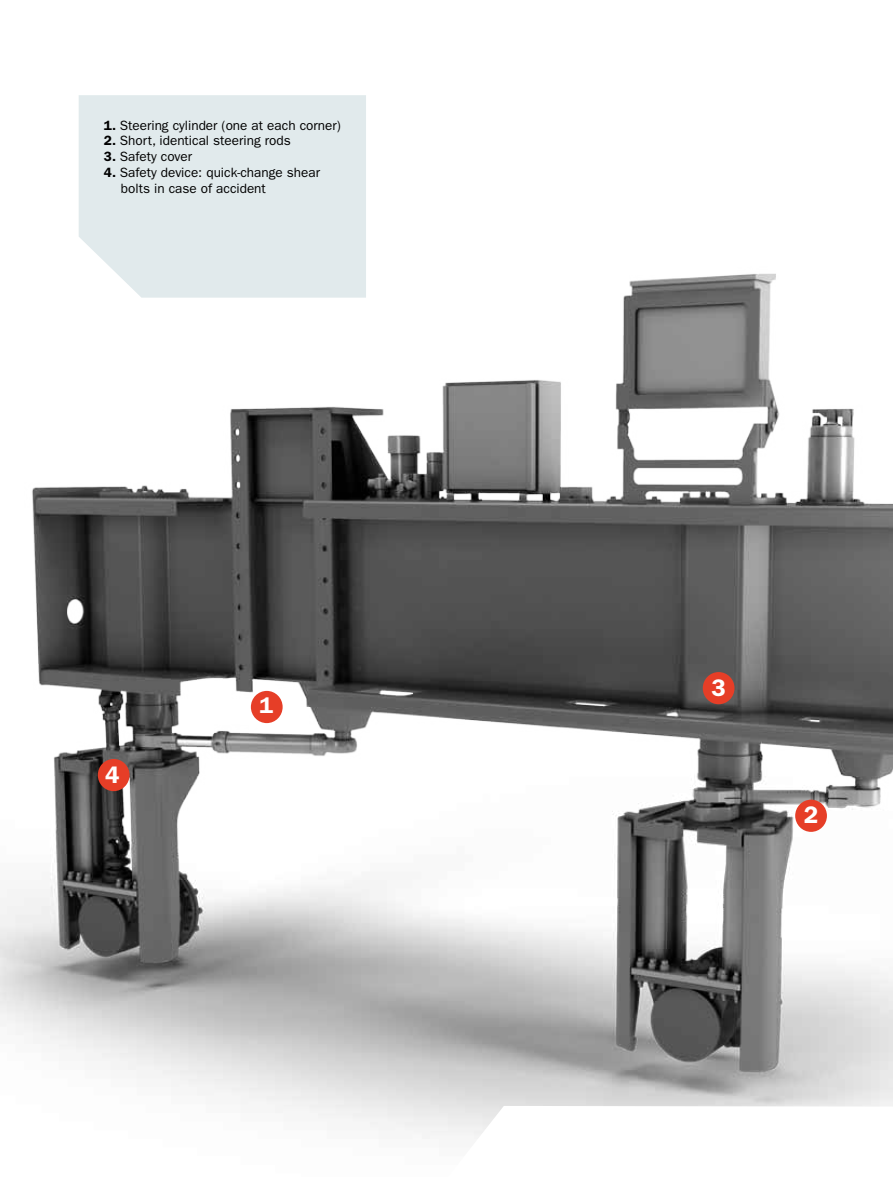
<style>
.page{position:relative;width:893px;height:1191px;background:#fff}
.page>*{position:absolute;margin:0;border:0;box-sizing:border-box;transform-origin:0 0}
.t1{font:600 24px "ITC Franklin Gothic Std";color:#fff}
.t2{font:600 22.8px "ITC Franklin Gothic Std";color:#fff}
.t3{font:13.5px/15.8px "ITC Franklin Gothic Std";color:#000}
.s1{font-weight:600}
</style>
<div class="page">
<img style="left:0;top:273px;width:893px;height:866px">
<div style="left:251px;top:691px;width:32px;height:32px;background:#e63e27;border-radius:50%"></div>
<div style="left:795px;top:799px;width:32px;height:33px;background:#e63e27;border-radius:50%"></div>
<div style="left:79px;top:95px;width:287px;height:203px;background:#e1eaec"></div>
<div style="left:703px;top:672px;width:31px;height:32px;background:#e63e27;border-radius:50%"></div>
<div style="left:98px;top:759px;width:32px;height:32px;background:#e63e27;border-radius:50%"></div>
<svg style="left:426px;top:1106px;width:467px;height:33px"></svg>
<p class="t3" style="left:104px;top:117px;width:239px"><span class="s1">1.</span> Steering cylinder (one at each corner)</p>
<p class="t3" style="left:104px;top:133px;width:188px"><span class="s1">2.</span> Short, identical steering rods</p>
<p class="t3" style="left:104px;top:149px;width:90px"><span class="s1">3.</span> Safety cover</p>
<p class="t3" style="left:121px;top:164px;width:201px;text-indent:-17px"><span class="s1">4.</span> Safety device: quick-change shear bolts in case of accident</p>
<h1 class="t1" style="left:105px;top:760px;width:16px">4</h1>
<h2 class="t2" style="left:259px;top:692px;width:15px">1</h2>
<h1 class="t1" style="left:711px;top:674px;width:16px">3</h1>
<h1 class="t1" style="left:804px;top:800px;width:16px">2</h1>
</div>
